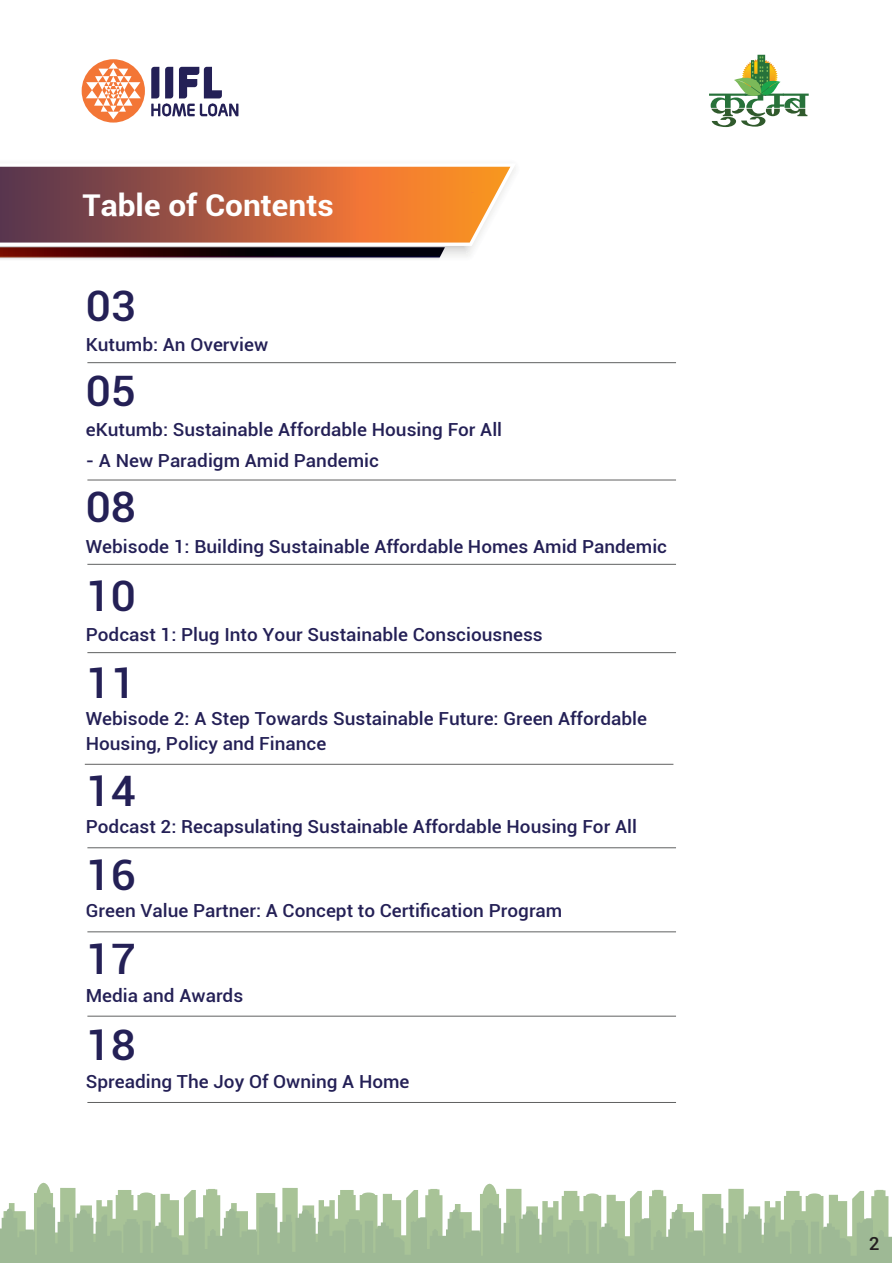
<style>
.page{position:relative;width:892px;height:1263px;background:#fff}
.page>*{position:absolute;margin:0;border:0;box-sizing:border-box;transform-origin:0 0}
.t1{font:500 42px "Roboto";color:#242056;scale:1.05 1}
.t2{font:700 30px "Roboto";color:#fff;scale:1.05 1}
.t3{font:500 18px/24.6px "Roboto";color:#242056;scale:1.05 1}
.t4{font:500 18px "Roboto";color:#231f20;scale:1.05 1}
</style>
<div class="page">
<svg style="left:0;top:1182px;width:892px;height:80px"></svg>
<svg style="left:0;top:166px;width:515px;height:94px;background:#b06b51"></svg>
<div style="left:82px;top:59px;width:63px;height:63px;background:#f37636;border-radius:50%"></div>
<svg style="left:86px;top:62px;width:55px;height:57px"></svg>
<svg style="left:151px;top:67px;width:87px;height:49px"></svg>
<svg style="left:709px;top:54px;width:100px;height:74px"></svg>
<hr style="left:87px;top:362px;width:589px;height:1px;background:#606161">
<hr style="left:87px;top:479px;width:589px;height:1px;background:#606161">
<hr style="left:87px;top:564px;width:589px;height:1px;background:#606161">
<hr style="left:87px;top:652px;width:589px;height:1px;background:#606161">
<hr style="left:87px;top:847px;width:589px;height:1px;background:#606161">
<hr style="left:87px;top:931px;width:589px;height:1px;background:#606161">
<hr style="left:87px;top:1015px;width:589px;height:1px;background:#606161">
<hr style="left:87px;top:1101px;width:589px;height:1px;background:#606161">
<hr style="left:85px;top:763px;width:588px;height:1px;background:#606161">
<h2 class="t2" style="left:83px;top:184px;width:241px">Table of Contents</h2>
<h1 class="t1" style="left:86px;top:276px;width:49px">03</h1>
<p class="t3" style="left:86px;top:332px;width:175px">Kutumb: An Overview</p>
<h1 class="t1" style="left:86px;top:361px;width:49px">05</h1>
<p class="t3" style="left:86px;top:417px;width:398px">eKutumb: Sustainable Affordable Housing For All</p>
<p class="t3" style="left:86px;top:447px;width:281px">- A New Paradigm Amid Pandemic</p>
<h1 class="t1" style="left:86px;top:477px;width:49px">08</h1>
<p class="t3" style="left:86px;top:533px;width:555px">Webisode 1: Building Sustainable Affordable Homes Amid Pandemic</p>
<h1 class="t1" style="left:86px;top:566px;width:49px">10</h1>
<p class="t3" style="left:86px;top:621px;width:437px">Podcast 1: Plug Into Your Sustainable Consciousness</p>
<h1 class="t1" style="left:86px;top:653px;width:49px">11</h1>
<p class="t3" style="left:86px;top:705px;width:536px">Webisode 2: A Step Towards Sustainable Future: Green Affordable<br>Housing, Policy and Finance</p>
<h1 class="t1" style="left:86px;top:761px;width:49px">14</h1>
<p class="t3" style="left:86px;top:813px;width:526px">Podcast 2: Recapsulating Sustainable Affordable Housing For All</p>
<h1 class="t1" style="left:86px;top:845px;width:49px">16</h1>
<p class="t3" style="left:86px;top:897px;width:455px">Green Value Partner: A Concept to Certification Program</p>
<h1 class="t1" style="left:86px;top:929px;width:49px">17</h1>
<p class="t3" style="left:86px;top:982px;width:151px">Media and Awards</p>
<h1 class="t1" style="left:86px;top:1015px;width:49px">18</h1>
<p class="t3" style="left:86px;top:1068px;width:310px">Spreading The Joy Of Owning A Home</p>
<p class="t4" style="left:869px;top:1230px;width:12px">2</p>
</div>
